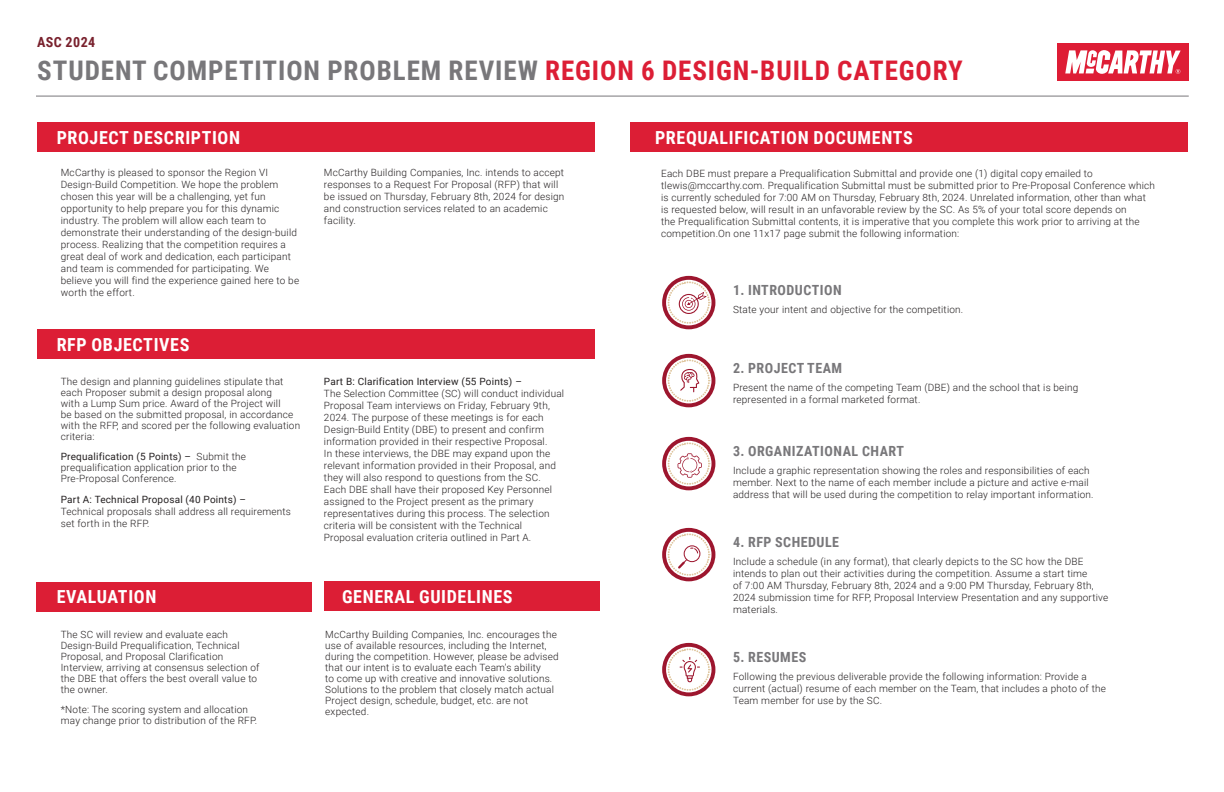
<style>
.page{position:relative;width:1224px;height:792px;background:#fff}
.page>*{position:absolute;margin:0;border:0;box-sizing:border-box;transform-origin:0 0}
.t1{font:700 27px "Roboto Condensed";letter-spacing:.035em;color:#78777a}
.t2{font:700 18px "Roboto Condensed";letter-spacing:.035em;color:#fff}
.t3{font:700 14px "Roboto Condensed";letter-spacing:.035em;color:#78777a}
.t4{font:700 14px "Roboto Condensed";letter-spacing:.035em;color:#79212d}
.Body_text{font:300 10px/12px "Roboto";letter-spacing:.02em;color:#231f20}
.s1{color:#dc1e35}
.s2{font-weight:400}
</style>
<div class="page">
<div style="left:1057px;top:43px;width:132px;height:38px;background:#de1d35"></div>
<svg style="left:1065px;top:50px;width:116px;height:24px"></svg>
<hr style="left:36px;top:96px;width:1153px;height:1px;background:#78777a">
<div style="left:630px;top:122px;width:558px;height:30px;background:#dc1e35"></div>
<div style="left:37px;top:122px;width:557px;height:30px;background:#dc1e35"></div>
<div style="left:37px;top:329px;width:557px;height:30px;background:#dc1e35"></div>
<div style="left:37px;top:582px;width:275px;height:30px;background:#dc1e35"></div>
<div style="left:324px;top:581px;width:275px;height:30px;background:#dc1e35"></div>
<svg style="left:662px;top:276px;width:53px;height:53px"></svg>
<svg style="left:666px;top:280px;width:46px;height:45px"></svg>
<svg style="left:668px;top:282px;width:42px;height:42px"></svg>
<svg style="left:662px;top:354px;width:53px;height:53px"></svg>
<svg style="left:666px;top:358px;width:46px;height:45px"></svg>
<svg style="left:668px;top:360px;width:42px;height:42px"></svg>
<svg style="left:662px;top:437px;width:53px;height:53px"></svg>
<svg style="left:666px;top:441px;width:46px;height:45px"></svg>
<svg style="left:668px;top:443px;width:42px;height:42px"></svg>
<svg style="left:662px;top:528px;width:53px;height:53px"></svg>
<svg style="left:666px;top:532px;width:46px;height:45px"></svg>
<svg style="left:668px;top:534px;width:42px;height:42px"></svg>
<svg style="left:662px;top:643px;width:53px;height:53px"></svg>
<svg style="left:666px;top:647px;width:46px;height:45px"></svg>
<svg style="left:668px;top:649px;width:42px;height:42px"></svg>
<p class="t4" style="left:37px;top:32px;width:60px">ASC 2024</p>
<p class="t1" style="left:37px;top:51px;width:927px">STUDENT COMPETITION PROBLEM REVIEW <span class="s1">REGION 6 DESIGN-BUILD CATEGORY</span></p>
<p class="t2" style="left:57px;top:125px;width:185px">PROJECT DESCRIPTION</p>
<p class="Body_text" style="left:61px;top:166px;width:240px">McCarthy is pleased to sponsor the Region VI Design-Build Competition. We hope the problem chosen this year will be a challenging, yet fun opportunity to help prepare you for this dynamic industry. The problem will allow each team to demonstrate their understanding of the design-build process. Realizing that the competition requires a great deal of work and dedication, each participant and team is commended for participating. We believe you will find the experience gained here to be worth the effort.</p>
<p class="Body_text" style="left:324px;top:166px;width:242px">McCarthy Building Companies, Inc. intends to accept responses to a Request For Proposal (RFP) that will be issued on Thursday, February 8th, 2024 for design and construction services related to an academic facility.</p>
<p class="t2" style="left:57px;top:332px;width:134px">RFP OBJECTIVES</p>
<p class="Body_text" style="left:61px;top:376px;width:241px;line-height:11px">The design and planning guidelines stipulate that each Proposer submit a design proposal along<br>with a Lump Sum price. Award of the Project will<br>be based on the submitted proposal, in accordance with the RFP, and scored per the following evaluation criteria:</p>
<p class="Body_text" style="left:61px;top:451px;width:187px;line-height:11px"><span class="s2">Prequalification (5 Points) –</span> Submit the prequalification application prior to the<br>Pre-Proposal Conference.</p>
<p class="Body_text" style="left:61px;top:493px;width:232px"><span class="s2">Part A: Technical Proposal (40 Points) –<br></span>Technical proposals shall address all requirements set forth in the RFP.</p>
<p class="Body_text" style="left:324px;top:375px;width:242px"><span class="s2">Part B: Clarification Interview (55 Points) –<br></span>The Selection Committee (SC) will conduct individual Proposal Team interviews on Friday, February 9th, 2024. The purpose of these meetings is for each Design-Build Entity (DBE) to present and confirm information provided in their respective Proposal.<br>In these interviews, the DBE may expand upon the relevant information provided in their Proposal, and they will also respond to questions from the SC.<br>Each DBE shall have their proposed Key Personnel assigned to the Project present as the primary representatives during this process. The selection criteria will be consistent with the Technical Proposal evaluation criteria outlined in Part A.</p>
<p class="t2" style="left:57px;top:584px;width:101px">EVALUATION</p>
<p class="t2" style="left:342px;top:584px;width:172px">GENERAL GUIDELINES</p>
<p class="Body_text" style="left:61px;top:628px;width:200px;line-height:11px">The SC will review and evaluate each Design-Build Prequalification, Technical Proposal, and Proposal Clarification Interview, arriving at consensus selection of the DBE that offers the best overall value to the owner.</p>
<p class="Body_text" style="left:61px;top:703px;width:198px;line-height:11px">*Note: The scoring system and allocation may change prior to distribution of the RFP.</p>
<p class="Body_text" style="left:325px;top:628px;width:235px;line-height:11px">McCarthy Building Companies, Inc. encourages the use of available resources, including the Internet, during the competition. However, please be advised that our intent is to evaluate each Team’s ability<br>to come up with creative and innovative solutions.<br>Solutions to the problem that closely match actual Project design, schedule, budget, etc. are not expected.</p>
<p class="t2" style="left:655px;top:125px;width:259px">PREQUALIFICATION DOCUMENTS</p>
<p class="Body_text" style="left:661px;top:167px;width:495px">Each DBE must prepare a Prequalification Submittal and provide one (1) digital copy emailed to tlewis@mccarthy.com. Prequalification Submittal must be submitted prior to Pre-Proposal Conference which is currently scheduled for 7:00 AM on Thursday, February 8th, 2024. Unrelated information, other than what is requested below, will result in an unfavorable review by the SC. As 5% of your total score depends on<br>the Prequalification Submittal contents, it is imperative that you complete this work prior to arriving at the competition.On one 11x17 page submit the following information:</p>
<p class="t3" style="left:733px;top:281px;width:110px">1. INTRODUCTION</p>
<p class="Body_text" style="left:733px;top:303px;width:232px">State your intent and objective for the competition.</p>
<p class="t3" style="left:733px;top:359px;width:110px">2. PROJECT TEAM</p>
<p class="Body_text" style="left:733px;top:381px;width:347px">Present the name of the competing Team (DBE) and the school that is being represented in a formal marketed format.</p>
<p class="t3" style="left:733px;top:442px;width:172px">3. ORGANIZATIONAL CHART</p>
<p class="Body_text" style="left:733px;top:465px;width:362px">Include a graphic representation showing the roles and responsibilities of each member. Next to the name of each member include a picture and active e-mail address that will be used during the competition to relay important information.</p>
<p class="t3" style="left:733px;top:533px;width:107px">4. RFP SCHEDULE</p>
<p class="Body_text" style="left:733px;top:556px;width:377px">Include a schedule (in any format), that clearly depicts to the SC how the DBE intends to plan out their activities during the competition. Assume a start time<br>of 7:00 AM Thursday, February 8th, 2024 and a 9:00 PM Thursday, February 8th, 2024 submission time for RFP, Proposal Interview Presentation and any supportive materials.</p>
<p class="t3" style="left:733px;top:648px;width:75px">5. RESUMES</p>
<p class="Body_text" style="left:733px;top:671px;width:374px">Following the previous deliverable provide the following information: Provide a current (actual) resume of each member on the Team, that includes a photo of the<br>Team member for use by the SC.</p>
</div>
